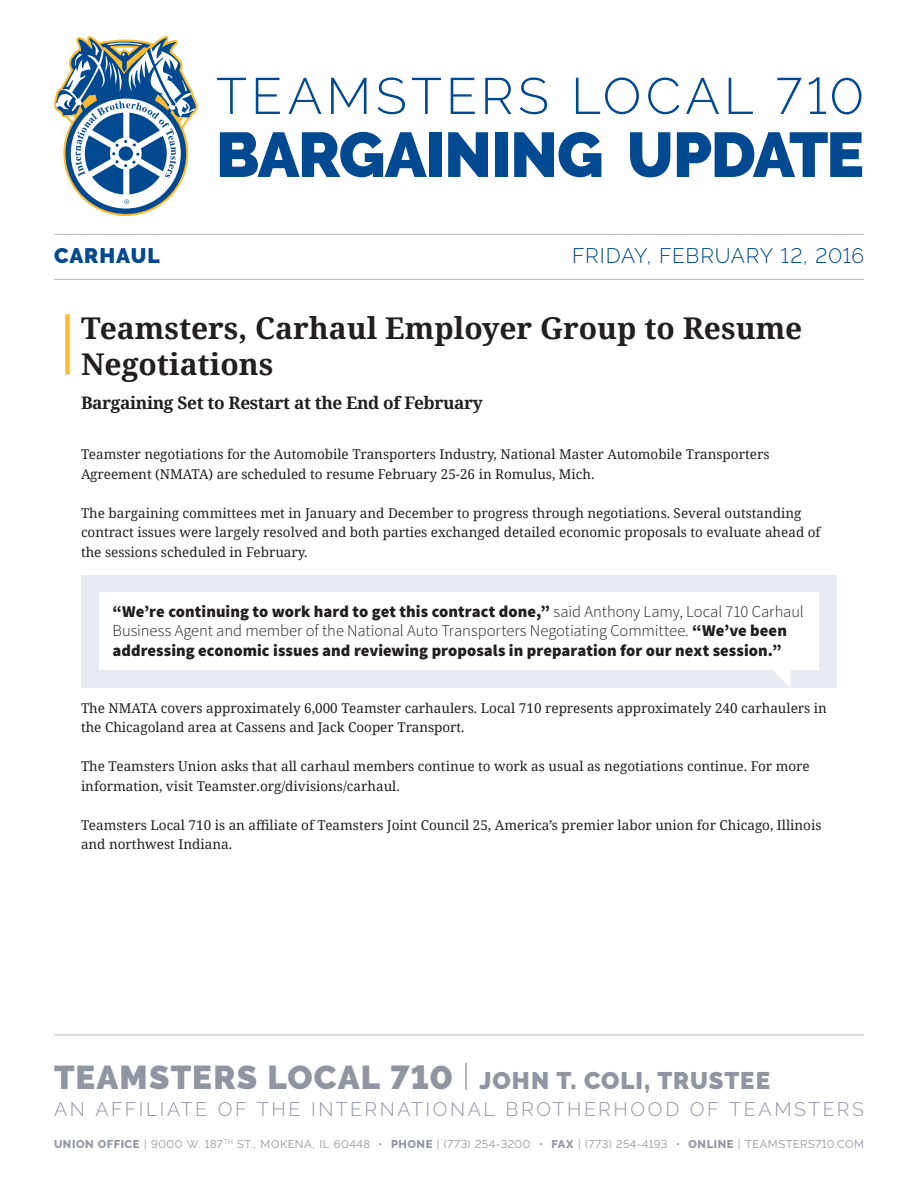
<style>
.page{position:relative;width:918px;height:1188px;background:#fff}
.page>*{position:absolute;margin:0;border:0;box-sizing:border-box;transform-origin:0 0}
.t1{font:900 63px "Raleway";letter-spacing:-.025em;color:#014990}
.t2{font:300 51px "Raleway";letter-spacing:.08em;color:#014990}
.t3{font:700 30px/36px "Noto Serif";color:#231f20}
.t4{font:900 24px "Raleway";letter-spacing:.035em;color:#9095a2}
.t5{font:300 21px "Raleway";letter-spacing:.025em;color:#014990}
.t6{font:900 21px "Raleway";letter-spacing:.045em;color:#014990}
.t7{font:300 19.5px "Raleway";letter-spacing:.13em;color:#9095a2}
.t8{font:700 17.25px "Noto Serif";letter-spacing:-.02em;color:#231f20}
.t9{font:900 16.5px/19.5px "Source Sans Pro";letter-spacing:.005em;color:#231f20}
.t10{font:13.5px/19.5px "Noto Serif";color:#231f20}
.t11{font:11.25px "Raleway";letter-spacing:.045em;color:#9095a2}
.s1{font-weight:300}
.s2{font-size:33px}
.s3{font-weight:300;font-size:30px}
.s4{font-weight:800}
</style>
<div class="page">
<svg style="left:54px;top:36px;width:144px;height:180px"></svg>
<hr style="left:54px;top:1035px;width:810px;height:1px;background:#b4b9c9">
<hr style="left:54px;top:234px;width:810px;height:1px;background:#b4b9c9">
<hr style="left:54px;top:279px;width:810px;height:1px;background:#b4b9c9">
<div style="left:65px;top:314px;width:5px;height:60px;background:#fdbb2e"></div>
<div style="left:81px;top:576px;width:756px;height:112px;background:#e8eaf2"></div>
<div style="left:99px;top:592px;width:720px;height:78px;background:#fff"></div>
<svg style="left:773px;top:670px;width:17px;height:17px"></svg>
<h2 class="t2" style="left:216px;top:66px;width:650px">TEAMSTERS LOCAL 710</h2>
<h1 class="t1" style="left:216px;top:118px;width:650px">BARGAINING UPDATE</h1>
<p class="t6" style="left:54px;top:243px;width:107px">CARHAUL</p>
<p class="t5" style="left:572px;top:244px;width:293px">FRIDAY, FEBRUARY 12, 2016</p>
<p class="t3" style="left:81px;top:309px;width:723px">Teamsters, Carhaul Employer Group to Resume<br>Negotiations</p>
<p class="t8" style="left:81px;top:391px;width:403px">Bargaining Set to Restart at the End of February</p>
<p class="t10" style="left:81px;top:444px;width:690px">Teamster negotiations for the Automobile Transporters Industry, National Master Automobile Transporters<br>Agreement (NMATA) are scheduled to resume February 25-26 in Romulus, Mich.</p>
<p class="t10" style="left:81px;top:503px;width:741px">The bargaining committees met in January and December to progress through negotiations. Several outstanding contract issues were largely resolved and both parties exchanged detailed economic proposals to evaluate ahead of the sessions scheduled in February.</p>
<p class="t9" style="left:112px;top:602px;width:693px">“We’re continuing to work hard to get this contract done,” <span class="s1">said Anthony Lamy, Local 710 Carhaul<br>Business Agent and member of the National Auto Transporters Negotiating Committee.</span> “We’ve been addressing economic issues and reviewing proposals in preparation for our next session.”</p>
<p class="t10" style="left:81px;top:698px;width:747px">The NMATA covers approximately 6,000 Teamster carhaulers. Local 710 represents approximately 240 carhaulers in the Chicagoland area at Cassens and Jack Cooper Transport.</p>
<p class="t10" style="left:81px;top:756px;width:730px">The Teamsters Union asks that all carhaul members continue to work as usual as negotiations continue. For more information, visit Teamster.org/divisions/carhaul.</p>
<p class="t10" style="left:81px;top:815px;width:742px">Teamsters Local 710 is an affiliate of Teamsters Joint Council 25, America’s premier labor union for Chicago, Illinois and northwest Indiana.</p>
<h3 class="t4" style="left:54px;top:1066px;width:718px"><span class="s2">TEAMSTERS LOCAL 710</span> <span class="s3">|</span> JOHN T. COLI, TRUSTEE</h3>
<h3 class="t7" style="left:54px;top:1098px;width:812px">AN AFFILIATE OF THE INTERNATIONAL BROTHERHOOD OF TEAMSTERS</h3>
<p class="t11" style="left:54px;top:1137px;width:811px"><span class="s4">UNION OFFICE</span> | 9000 W. 187<sup>TH</sup> ST., MOKENA, IL 60448 • <span class="s4">PHONE</span> | (773) 254-3200 • <span class="s4">FAX</span> | (773) 254-4193 • <span class="s4">ONLINE</span> | TEAMSTERS710.COM</p>
</div>
